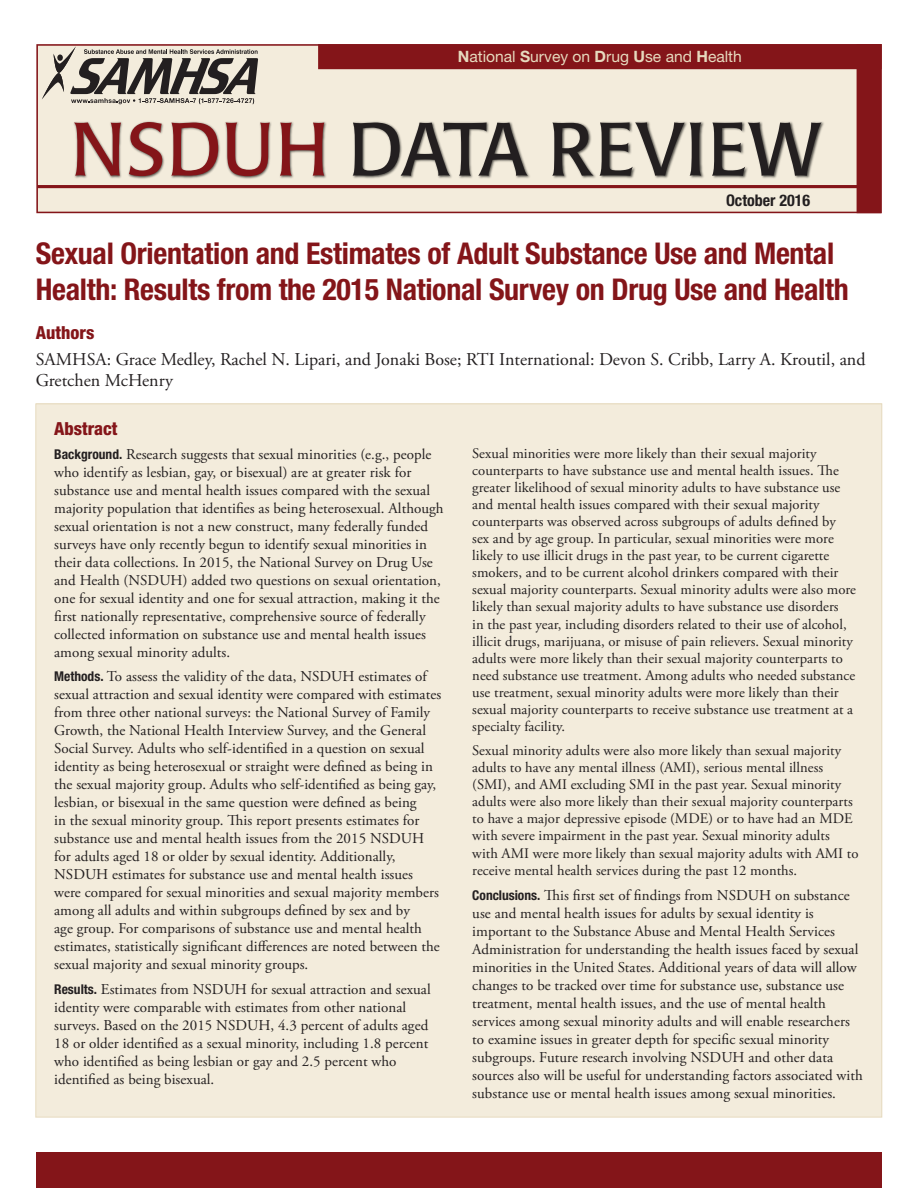
<style>
.page{position:relative;width:918px;height:1188px;background:#fff}
.page>*{position:absolute;margin:0;border:0;box-sizing:border-box;transform-origin:0 0}
.t1{font:74.4px "Poppl Laudatio";letter-spacing:.01em;color:#231f20}
.t2{font:700 condensed 30px/36px "Helvetica Neue LT Std";letter-spacing:-.01em;color:#841519}
.t3{font:18px/21px "Adobe Garamond Pro";color:#231f20}
.t4{font:800 condensed 18px "Helvetica Neue LT Std";color:#841519}
.t5{font:700 condensed 16.05px "Helvetica Neue LT Std";color:#231f20}
.t6{font:15.6px "Helvetica Neue LT Std";color:#e6dabe}
.t7{font:15px/18px "Adobe Garamond Pro";letter-spacing:.005em;color:#231f20}
.t8{font:14.7px/17.1px "Adobe Garamond Pro";letter-spacing:.005em;color:#231f20}
.s1{font-weight:700}
.s2{color:#841519}
.s3{font-family:"Helvetica Neue LT Std";font-weight:700;font-stretch:condensed;font-size:13.5px}
</style>
<div class="page">
<svg style="left:36px;top:44px;width:282px;height:169px;fill:#f3ecdc"></svg>
<hr style="left:38px;top:185px;width:842px;height:3px;background:#841519">
<svg style="left:318px;top:44px;width:564px;height:169px"></svg>
<svg style="left:42px;top:46px;width:216px;height:58px"></svg>
<img style="left:69px;top:110px;width:757px;height:89px">
<div style="left:36px;top:404px;width:846px;height:713px;background:#f3ecdc"></div>
<div style="left:36px;top:1152px;width:846px;height:36px;background:#841519"></div>
<p class="t6" style="left:458px;top:47px;width:286px"><span class="s1">N</span>ational <span class="s1">S</span>urvey on <span class="s1">D</span>rug <span class="s1">U</span>se and <span class="s1">H</span>ealth</p>
<p class="t1" style="left:71px;top:108px;width:752px"><span class="s2">NSDUH</span> DATA REVIEW</p>
<p class="t5" style="left:726px;top:190px;width:86px">October 2016</p>
<h1 class="t2" style="left:36px;top:235px;width:814px">Sexual Orientation and Estimates of Adult Substance Use and Mental<br>Health: Results from the 2015 National Survey on Drug Use and Health</h1>
<h2 class="t4" style="left:36px;top:321px;width:60px">Authors</h2>
<p class="t3" style="left:36px;top:350px;width:831px">SAMHSA: Grace Medley, Rachel N. Lipari, and Jonaki Bose; RTI International: Devon S. Cribb, Larry A. Kroutil, and<br>Gretchen McHenry</p>
<h2 class="t4" style="left:54px;top:418px;width:65px">Abstract</h2>
<p class="t7" style="left:54px;top:445px;width:391px"><span class="s3">Background.</span> Research suggests that sexual minorities (e.g., people who identify as lesbian, gay, or bisexual) are at greater risk for substance use and mental health issues compared with the sexual majority population that identifies as being heterosexual. Although sexual orientation is not a new construct, many federally funded surveys have only recently begun to identify sexual minorities in their data collections. In 2015, the National Survey on Drug Use and Health (NSDUH) added two questions on sexual orientation, one for sexual identity and one for sexual attraction, making it the first nationally representative, comprehensive source of federally collected information on substance use and mental health issues among sexual minority adults.</p>
<p class="t7" style="left:54px;top:668px;width:389px"><span class="s3">Methods.</span> To assess the validity of the data, NSDUH estimates of sexual attraction and sexual identity were compared with estimates from three other national surveys: the National Survey of Family Growth, the National Health Interview Survey, and the General Social Survey. Adults who self-identified in a question on sexual identity as being heterosexual or straight were defined as being in the sexual majority group. Adults who self-identified as being gay, lesbian, or bisexual in the same question were defined as being<br>in the sexual minority group. This report presents estimates for substance use and mental health issues from the 2015 NSDUH for adults aged 18 or older by sexual identity. Additionally, NSDUH estimates for substance use and mental health issues were compared for sexual minorities and sexual majority members among all adults and within subgroups defined by sex and by<br>age group. For comparisons of substance use and mental health estimates, statistically significant differences are noted between the sexual majority and sexual minority groups.</p>
<p class="t7" style="left:54px;top:981px;width:378px"><span class="s3">Results.</span> Estimates from NSDUH for sexual attraction and sexual identity were comparable with estimates from other national surveys. Based on the 2015 NSDUH, 4.3 percent of adults aged 18 or older identified as a sexual minority, including 1.8 percent who identified as being lesbian or gay and 2.5 percent who identified as being bisexual.</p>
<p class="t8" style="left:472px;top:445px;width:385px">Sexual minorities were more likely than their sexual majority counterparts to have substance use and mental health issues. The greater likelihood of sexual minority adults to have substance use and mental health issues compared with their sexual majority counterparts was observed across subgroups of adults defined by sex and by age group. In particular, sexual minorities were more likely to use illicit drugs in the past year, to be current cigarette smokers, and to be current alcohol drinkers compared with their sexual majority counterparts. Sexual minority adults were also more likely than sexual majority adults to have substance use disorders<br>in the past year, including disorders related to their use of alcohol, illicit drugs, marijuana, or misuse of pain relievers. Sexual minority adults were more likely than their sexual majority counterparts to need substance use treatment. Among adults who needed substance use treatment, sexual minority adults were more likely than their sexual majority counterparts to receive substance use treatment at a specialty facility.</p>
<p class="t8" style="left:472px;top:742px;width:388px">Sexual minority adults were also more likely than sexual majority adults to have any mental illness (AMI), serious mental illness (SMI), and AMI excluding SMI in the past year. Sexual minority adults were also more likely than their sexual majority counterparts to have a major depressive episode (MDE) or to have had an MDE with severe impairment in the past year. Sexual minority adults with AMI were more likely than sexual majority adults with AMI to receive mental health services during the past 12 months.</p>
<p class="t7" style="left:472px;top:886px;width:392px"><span class="s3">Conclusions.</span> This first set of findings from NSDUH on substance use and mental health issues for adults by sexual identity is important to the Substance Abuse and Mental Health Services Administration for understanding the health issues faced by sexual minorities in the United States. Additional years of data will allow changes to be tracked over time for substance use, substance use treatment, mental health issues, and the use of mental health services among sexual minority adults and will enable researchers to examine issues in greater depth for specific sexual minority subgroups. Future research involving NSDUH and other data sources also will be useful for understanding factors associated with substance use or mental health issues among sexual minorities.</p>
</div>
